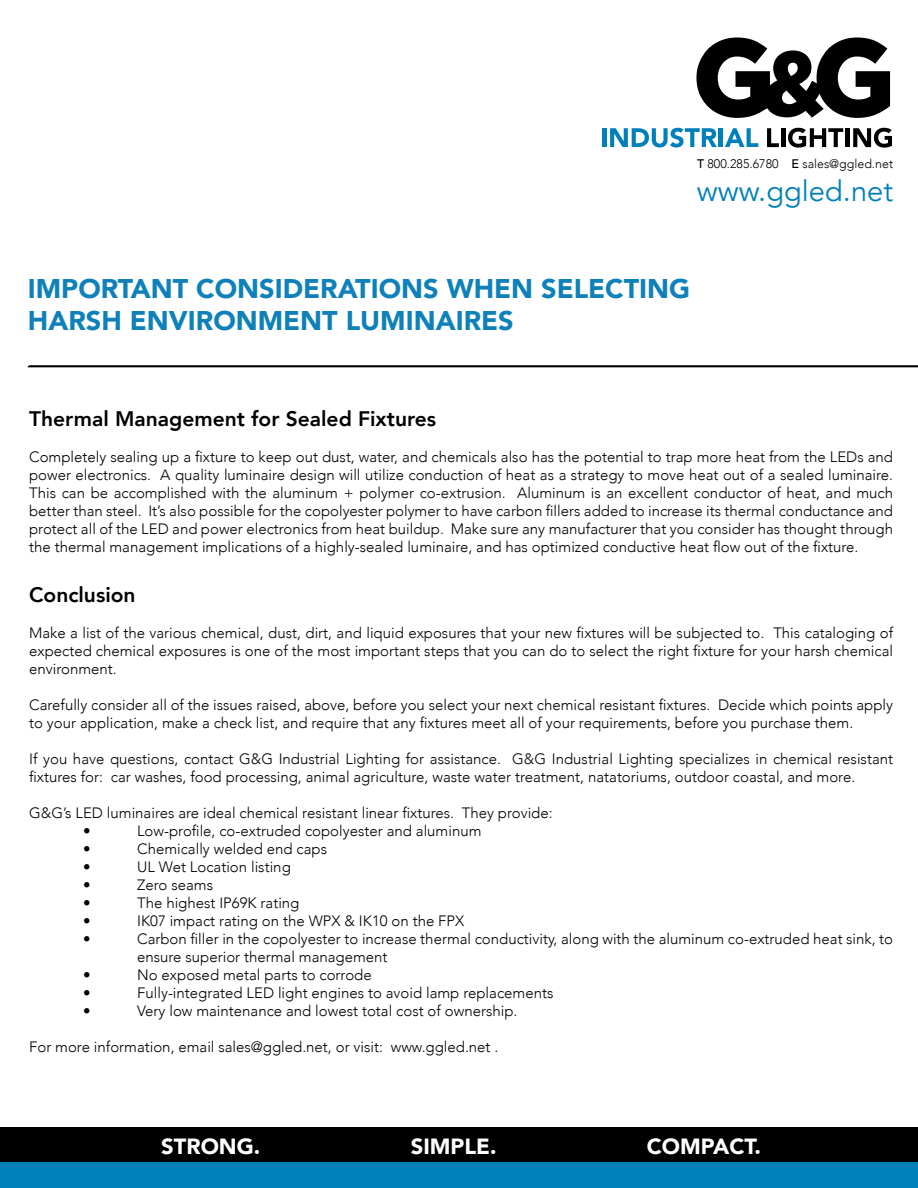
<style>
.page{position:relative;width:918px;height:1188px;background:#fff}
.page>*{position:absolute;margin:0;border:0;box-sizing:border-box;transform-origin:0 0}
.t1{font:29.1px "Avenir";color:#0080bb}
.t2{font:900 27px "Avenir";color:#0e81ba}
.t3{font:900 21.9px "Avenir";color:#fff}
.t4{font:800 21px "Avenir";color:#000}
.t5{font:300 15px/18px "Avenir";color:#000;text-align:justify}
.t6{font:300 12.45px "Avenir";color:#000}
.s1{font-weight:500}
</style>
<div class="page">
<hr style="left:29px;top:365px;width:889px;height:2px;background:#000">
<div style="left:0;top:1127px;width:918px;height:48px;background:#000"></div>
<div style="left:0;top:1162px;width:918px;height:26px;background:#0080bb"></div>
<hr style="left:602px;top:128px;width:4px;height:19px;background:#0080ba">
<svg style="left:610px;top:128px;width:107px;height:19px"></svg>
<hr style="left:719px;top:128px;width:4px;height:19px;background:#0080ba">
<svg style="left:725px;top:128px;width:33px;height:19px"></svg>
<svg style="left:767px;top:128px;width:12px;height:19px"></svg>
<hr style="left:781px;top:128px;width:4px;height:19px;background:#000">
<svg style="left:788px;top:128px;width:55px;height:20px"></svg>
<hr style="left:845px;top:128px;width:4px;height:19px;background:#000">
<svg style="left:853px;top:128px;width:39px;height:20px"></svg>
<svg style="left:696px;top:38px;width:194px;height:80px"></svg>
<hr style="left:28px;top:366px;width:890px;height:1px;background:#000">
<p class="t6" style="left:697px;top:157px;width:198px"><span class="s1">T</span> 800.285.6780 <span class="s1">E</span> sales@ggled.net</p>
<p class="t1" style="left:697px;top:174px;width:198px">www.ggled.net</p>
<p class="t2" style="left:28px;top:265px;width:664px">IMPORTANT CONSIDERATIONS WHEN SELECTING</p>
<p class="t2" style="left:28px;top:298px;width:487px">HARSH ENVIRONMENT LUMINAIRES</p>
<p class="t4" style="left:29px;top:402px;width:409px">Thermal Management for Sealed Fixtures</p>
<p class="t5" style="left:29px;top:448px;width:866px">Completely sealing up a fixture to keep out dust, water, and chemicals also has the potential to trap more heat from the LEDs and power electronics. A quality luminaire design will utilize conduction of heat as a strategy to move heat out of a sealed luminaire.<br>This can be accomplished with the aluminum + polymer co-extrusion. Aluminum is an excellent conductor of heat, and much better than steel. It’s also possible for the copolyester polymer to have carbon fillers added to increase its thermal conductance and protect all of the LED and power electronics from heat buildup. Make sure any manufacturer that you consider has thought through the thermal management implications of a highly-sealed luminaire, and has optimized conductive heat flow out of the fixture.</p>
<p class="t4" style="left:29px;top:578px;width:108px">Conclusion</p>
<p class="t5" style="left:29px;top:624px;width:866px">Make a list of the various chemical, dust, dirt, and liquid exposures that your new fixtures will be subjected to. This cataloging of expected chemical exposures is one of the most important steps that you can do to select the right fixture for your harsh chemical environment.</p>
<p class="t5" style="left:29px;top:696px;width:865px">Carefully consider all of the issues raised, above, before you select your next chemical resistant fixtures. Decide which points apply to your application, make a check list, and require that any fixtures meet all of your requirements, before you purchase them.</p>
<p class="t5" style="left:29px;top:750px;width:866px">If you have questions, contact G&amp;G Industrial Lighting for assistance. G&amp;G Industrial Lighting specializes in chemical resistant fixtures for: car washes, food processing, animal agriculture, waste water treatment, natatoriums, outdoor coastal, and more.</p>
<p class="t5" style="left:29px;top:804px;width:525px">G&amp;G’s LED luminaires are ideal chemical resistant linear fixtures. They provide:</p>
<p class="t5" style="left:83px;top:822px;width:9px">•</p>
<p class="t5" style="left:137px;top:822px;width:346px">Low-profile, co-extruded copolyester and aluminum</p>
<p class="t5" style="left:83px;top:840px;width:9px">•</p>
<p class="t5" style="left:137px;top:840px;width:192px">Chemically welded end caps</p>
<p class="t5" style="left:83px;top:858px;width:9px">•</p>
<p class="t5" style="left:137px;top:858px;width:155px">UL Wet Location listing</p>
<p class="t5" style="left:83px;top:876px;width:9px">•</p>
<p class="t5" style="left:137px;top:876px;width:77px">Zero seams</p>
<p class="t5" style="left:83px;top:894px;width:9px">•</p>
<p class="t5" style="left:137px;top:894px;width:164px">The highest IP69K rating</p>
<p class="t5" style="left:83px;top:912px;width:9px">•</p>
<p class="t5" style="left:137px;top:912px;width:329px">IK07 impact rating on the WPX &amp; IK10 on the FPX</p>
<p class="t5" style="left:83px;top:930px;width:9px">•</p>
<p class="t5" style="left:137px;top:930px;width:758px">Carbon filler in the copolyester to increase thermal conductivity, along with the aluminum co-extruded heat sink, to</p>
<p class="t5" style="left:137px;top:948px;width:252px">ensure superior thermal management</p>
<p class="t5" style="left:83px;top:966px;width:9px">•</p>
<p class="t5" style="left:137px;top:966px;width:236px">No exposed metal parts to corrode</p>
<p class="t5" style="left:83px;top:984px;width:9px">•</p>
<p class="t5" style="left:137px;top:984px;width:418px">Fully-integrated LED light engines to avoid lamp replacements</p>
<p class="t5" style="left:83px;top:1002px;width:9px">•</p>
<p class="t5" style="left:137px;top:1002px;width:382px">Very low maintenance and lowest total cost of ownership.</p>
<p class="t5" style="left:29px;top:1038px;width:471px">For more information, email sales@ggled.net, or visit: www.ggled.net .</p>
<p class="t3" style="left:161px;top:1128px;width:101px">STRONG.</p>
<p class="t3" style="left:411px;top:1128px;width:87px">SIMPLE.</p>
<p class="t3" style="left:647px;top:1128px;width:116px">COMPACT.</p>
</div>
